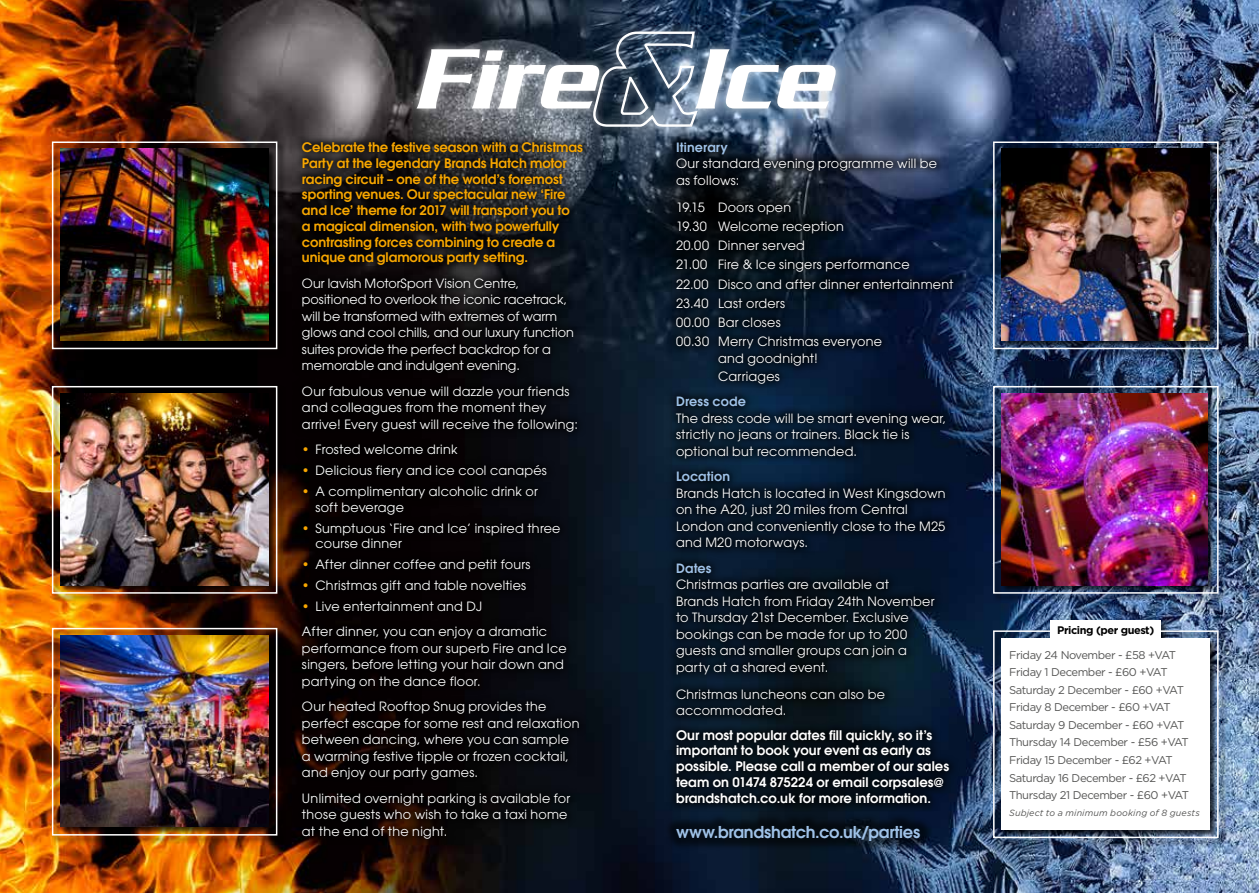
<style>
.page{position:relative;width:1259px;height:893px;background:#fff}
.page>*{position:absolute;margin:0;border:0;box-sizing:border-box;transform-origin:0 0}
.t1{font:italic 500 92.55px "Serpentine";color:#fff}
.t2{font:600 16.35px "Avant Garde CE";letter-spacing:-.015em;color:#9fc2e8}
.t3{font:600 13.2px/15.8px "Avant Garde CE";letter-spacing:-.01em;color:#f7a600}
.t4{font:600 13.2px/15.8px "Avant Garde CE";color:#fff}
.t5{font:12.75px/16.5px "Avant Garde CE";letter-spacing:.02em;color:#fff}
.t6{font:12.75px/16.5px "Avant Garde CE";color:#fff}
.t7{font:600 12.75px "Avant Garde CE";letter-spacing:.01em;color:#9fc2e8}
.t8{font:11.25px/17.5px "Gotham";letter-spacing:-.04em;color:#575756}
.t9{font:700 10.95px "Gotham";letter-spacing:-.04em;color:#000}
.t10{font:italic 9px "Gotham";letter-spacing:.015em;color:#575756}
.s1{color:#f7a600}
</style>
<div class="page">
<img style="left:0;top:0;width:1259px;height:893px">
<svg style="left:293px;top:132px;width:299px;height:716px;fill:#060405"></svg>
<div style="left:51px;top:141px;width:235px;height:217px;background:#000;opacity:.75"></div>
<div style="left:52px;top:141px;width:225px;height:208px;border:2px solid #fff"></div>
<img style="left:60px;top:149px;width:208px;height:192px">
<div style="left:51px;top:385px;width:235px;height:218px;background:#000;opacity:.75"></div>
<div style="left:52px;top:386px;width:225px;height:208px;border:2px solid #fff"></div>
<img style="left:60px;top:393px;width:208px;height:192px">
<div style="left:51px;top:627px;width:235px;height:217px;background:#000;opacity:.75"></div>
<div style="left:52px;top:628px;width:225px;height:208px;border:2px solid #fff"></div>
<img style="left:60px;top:635px;width:208px;height:192px">
<div style="left:992px;top:141px;width:235px;height:217px;background:#000;opacity:.75"></div>
<div style="left:993px;top:141px;width:225px;height:208px;border:2px solid #fff"></div>
<img style="left:1001px;top:149px;width:208px;height:192px">
<div style="left:992px;top:385px;width:235px;height:218px;background:#000;opacity:.75"></div>
<div style="left:993px;top:386px;width:225px;height:208px;border:2px solid #fff"></div>
<img style="left:1001px;top:393px;width:206px;height:192px">
<div style="left:992px;top:619px;width:235px;height:228px;background:#000;opacity:.75"></div>
<div style="left:993px;top:630px;width:225px;height:208px;border:2px solid #fff"></div>
<div style="left:1001px;top:638px;width:208px;height:191px;background:#fff"></div>
<div style="left:1050px;top:620px;width:111px;height:21px;background:#fff"></div>
<div style="left:664px;top:813px;width:268px;height:40px;background:#000;opacity:.55"></div>
<div style="left:408px;top:22px;width:437px;height:114px;background:#fff;opacity:.75"></div>
<svg style="left:592px;top:30px;width:107px;height:98px"></svg>
<svg style="left:626px;top:121px;width:171px;height:171px"></svg>
<svg style="left:666px;top:133px;width:296px;height:679px"></svg>
<h1 class="t1" style="left:414px;top:27px;width:418px">Fire Ice</h1>
<p class="t7" style="left:676px;top:139px;width:53px">Itinerary</p>
<p class="t5" style="left:676px;top:155px;width:263px">Our standard evening programme will be as follows:</p>
<p class="t5" style="left:676px;top:197px;width:279px;line-height:19.4px">19.15 Doors open<br>19.30 Welcome reception<br>20.00 Dinner served<br>21.00 Fire &amp; Ice singers performance<br>22.00 Disco and after dinner entertainment<br>23.40 Last orders<br>00.00 Bar closes<br>00.30 Merry Christmas everyone</p>
<p class="t5" style="left:718px;top:349px;width:101px;line-height:17.7px">and goodnight!<br>Carriages</p>
<p class="t7" style="left:676px;top:393px;width:71px">Dress code</p>
<p class="t5" style="left:676px;top:410px;width:272px">The dress code will be smart evening wear, strictly no jeans or trainers. Black tie is optional but recommended.</p>
<p class="t7" style="left:676px;top:468px;width:56px">Location</p>
<p class="t5" style="left:676px;top:485px;width:271px">Brands Hatch is located in West Kingsdown on the A20, just 20 miles from Central London and conveniently close to the M25 and M20 motorways.</p>
<p class="t7" style="left:676px;top:560px;width:37px">Dates</p>
<p class="t5" style="left:676px;top:576px;width:260px">Christmas parties are available at Brands Hatch from Friday 24th November to Thursday 21st December. Exclusive bookings can be made for up to 200 guests and smaller groups can join a party at a shared event.</p>
<p class="t5" style="left:676px;top:686px;width:211px">Christmas luncheons can also be accommodated.</p>
<p class="t4" style="left:676px;top:726px;width:275px">Our most popular dates fill quickly, so it’s important to book your event as early as possible. Please call a member of our sales team on 01474 875224 or email corpsales@ brandshatch.co.uk for more information.</p>
<p class="t3" style="left:302px;top:139px;width:282px">Celebrate the festive season with a Christmas Party at the legendary Brands Hatch motor racing circuit – one of the world’s foremost sporting venues. Our spectacular new ‘Fire and Ice’ theme for 2017 will transport you to<br>a magical dimension, with two powerfully contrasting forces combining to create a unique and glamorous party setting.</p>
<p class="t6" style="left:302px;top:275px;width:273px">Our lavish MotorSport Vision Centre, positioned to overlook the iconic racetrack, will be transformed with extremes of warm glows and cool chills, and our luxury function suites provide the perfect backdrop for a memorable and indulgent evening.</p>
<p class="t5" style="left:302px;top:383px;width:277px">Our fabulous venue will dazzle your friends and colleagues from the moment they arrive! Every guest will receive the following:</p>
<p class="t5" style="left:302px;top:441px;width:157px"><span class="s1">•</span> Frosted welcome drink</p>
<p class="t5" style="left:302px;top:462px;width:246px"><span class="s1">•</span> Delicious fiery and ice cool canapés</p>
<p class="t5" style="left:315px;top:484px;width:224px;line-height:15.3px;text-indent:-14px"><span class="s1">•</span> A complimentary alcoholic drink or soft beverage</p>
<p class="t5" style="left:315px;top:520px;width:246px;line-height:15.3px;text-indent:-14px"><span class="s1">•</span> Sumptuous ‘Fire and Ice’ inspired three course dinner</p>
<p class="t5" style="left:302px;top:556px;width:230px"><span class="s1">•</span> After dinner coffee and petit fours</p>
<p class="t5" style="left:302px;top:577px;width:226px"><span class="s1">•</span> Christmas gift and table novelties</p>
<p class="t5" style="left:302px;top:593px;width:247px;line-height:25.5px"><span class="s1">•</span> Live entertainment and DJ<br>After dinner, you can enjoy a dramatic</p>
<p class="t5" style="left:302px;top:640px;width:266px">performance from our superb Fire and Ice singers, before letting your hair down and partying on the dance floor.</p>
<p class="t5" style="left:302px;top:698px;width:279px">Our heated Rooftop Snug provides the perfect escape for some rest and relaxation between dancing, where you can sample a warming festive tipple or frozen cocktail, and enjoy our party games.</p>
<p class="t5" style="left:302px;top:790px;width:270px">Unlimited overnight parking is available for those guests who wish to take a taxi home at the end of the night.</p>
<p class="t2" style="left:676px;top:821px;width:246px">www.brandshatch.co.uk/parties</p>
<p class="t9" style="left:1057px;top:623px;width:99px">Pricing (per guest)</p>
<p class="t8" style="left:1009px;top:646px;width:182px">Friday 24 November - £58 +VAT<br>Friday 1 December - £60 +VAT<br>Saturday 2 December - £60 +VAT<br>Friday 8 December - £60 +VAT<br>Saturday 9 December - £60 +VAT<br>Thursday 14 December - £56 +VAT<br>Friday 15 December - £62 +VAT<br>Saturday 16 December - £62 +VAT<br>Thursday 21 December - £60 +VAT</p>
<p class="t10" style="left:1009px;top:807px;width:192px">Subject to a minimum booking of 8 guests</p>
</div>
